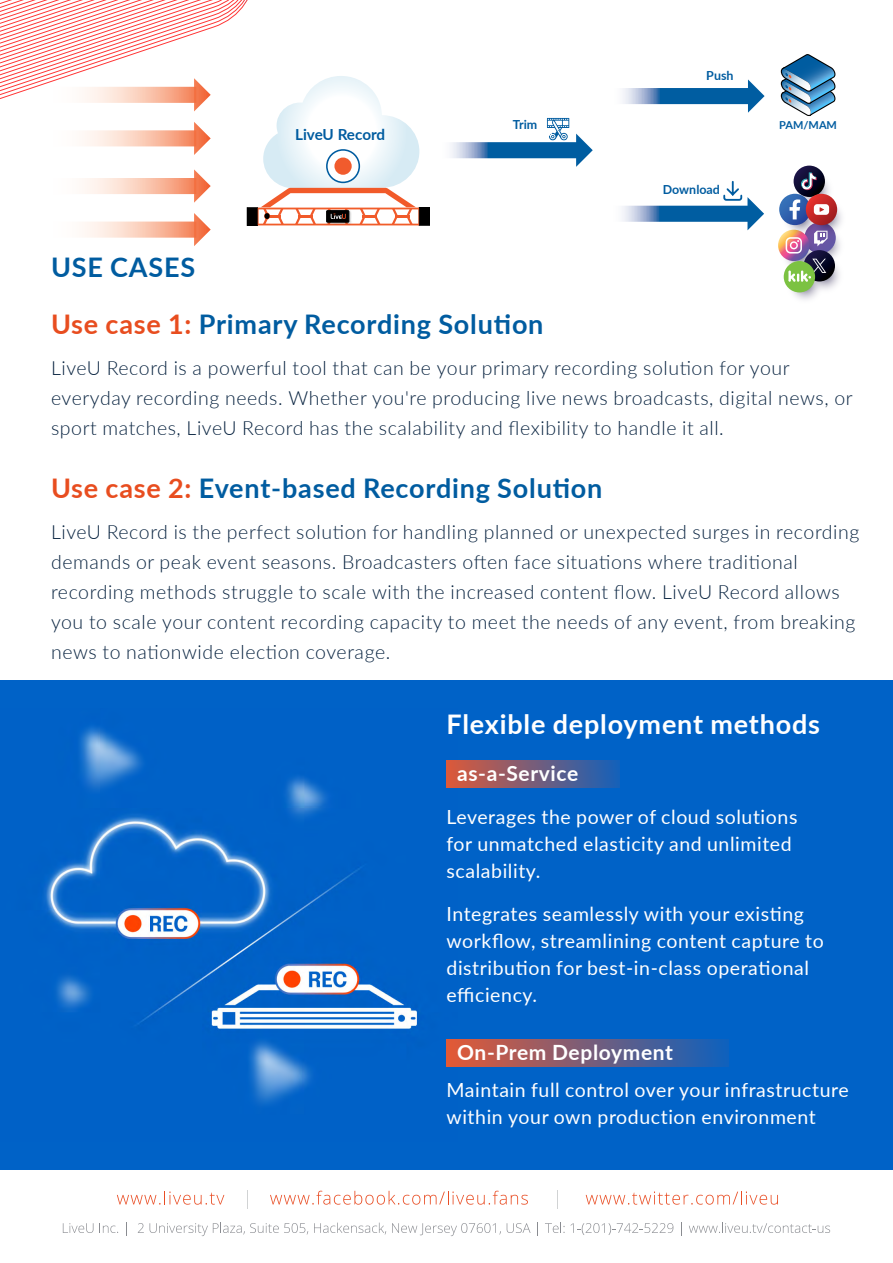
<style>
.page{position:relative;width:893px;height:1263px;background:#fff}
.page>*{position:absolute;margin:0;border:0;box-sizing:border-box;transform-origin:0 0}
.t1{font:700 27px/57px "Lato";letter-spacing:.03em;color:#005ca0}
.t2{font:700 27px "Lato";letter-spacing:.03em;color:#fff}
.t3{font:700 21px "Lato";letter-spacing:.03em;color:#fff}
.t4{font:300 19.5px/30px "Lato";letter-spacing:.03em;color:#082340}
.t5{font:19.5px/27px "Lato";letter-spacing:.03em;color:#fff}
.t6{font:700 15.3px "Lato";letter-spacing:-.01em;color:#005ca0}
.t7{font:700 12.45px "Lato";color:#005ca0}
.t8{font:700 10.95px "Lato";color:#005ca0}
.s1{color:#e84d1f}
</style>
<div class="page">
<div style="left:0;top:680px;width:893px;height:489px;background:#0062c7"></div>
<img style="left:44px;top:727px;width:373px;height:378px">
<svg style="left:63px;top:1223px;width:30px;height:10px"></svg>
<svg style="left:102px;top:1225px;width:16px;height:8px"></svg>
<svg style="left:126px;top:1222px;width:1px;height:14px"></svg>
<svg style="left:138px;top:1223px;width:6px;height:10px"></svg>
<svg style="left:150px;top:1222px;width:158px;height:14px"></svg>
<svg style="left:314px;top:1222px;width:72px;height:12px"></svg>
<svg style="left:392px;top:1223px;width:109px;height:13px"></svg>
<svg style="left:507px;top:1223px;width:24px;height:10px"></svg>
<svg style="left:537px;top:1222px;width:1px;height:14px"></svg>
<svg style="left:545px;top:1222px;width:128px;height:13px"></svg>
<svg style="left:681px;top:1222px;width:1px;height:14px"></svg>
<svg style="left:689px;top:1222px;width:141px;height:11px"></svg>
<svg style="left:117px;top:1191px;width:107px;height:14px"></svg>
<svg style="left:247px;top:1191px;width:1px;height:18px"></svg>
<svg style="left:270px;top:1191px;width:258px;height:14px"></svg>
<svg style="left:557px;top:1191px;width:1px;height:18px"></svg>
<svg style="left:586px;top:1191px;width:192px;height:14px"></svg>
<svg style="left:780px;top:54px;width:56px;height:62px"></svg>
<svg style="left:547px;top:118px;width:22px;height:22px"></svg>
<svg style="left:451px;top:142px;width:125px;height:16px;background:#3379b1"></svg>
<svg style="left:576px;top:134px;width:17px;height:33px"></svg>
<svg style="left:623px;top:88px;width:125px;height:16px;background:#3077b0"></svg>
<svg style="left:748px;top:79px;width:17px;height:34px"></svg>
<div style="left:419px;top:208px;width:10px;height:17px;background:#000"></div>
<div style="left:419px;top:208px;width:11px;height:17px;border:1px solid #000"></div>
<svg style="left:0;top:0;width:420px;height:246px"></svg>
<div style="left:334px;top:158px;width:18px;height:17px;background:#f15b2d;border-radius:50%"></div>
<svg style="left:806px;top:226px;width:39px;height:39px"></svg>
<svg style="left:804px;top:222px;width:32px;height:31px"></svg>
<svg style="left:814px;top:233px;width:13px;height:13px"></svg>
<svg style="left:779px;top:235px;width:40px;height:39px"></svg>
<svg style="left:778px;top:230px;width:31px;height:31px"></svg>
<svg style="left:786px;top:237px;width:16px;height:16px"></svg>
<svg style="left:781px;top:199px;width:39px;height:39px"></svg>
<svg style="left:779px;top:194px;width:32px;height:31px"></svg>
<svg style="left:789px;top:199px;width:11px;height:20px"></svg>
<svg style="left:795px;top:171px;width:39px;height:39px"></svg>
<svg style="left:794px;top:166px;width:31px;height:31px"></svg>
<svg style="left:801px;top:172px;width:16px;height:18px"></svg>
<svg style="left:805px;top:255px;width:39px;height:39px"></svg>
<svg style="left:804px;top:250px;width:31px;height:31px"></svg>
<svg style="left:807px;top:198px;width:39px;height:39px"></svg>
<svg style="left:806px;top:194px;width:31px;height:31px"></svg>
<svg style="left:814px;top:204px;width:15px;height:11px"></svg>
<svg style="left:785px;top:265px;width:39px;height:39px"></svg>
<div style="left:784px;top:261px;width:31px;height:31px;background:#7cc242;border-radius:50%"></div>
<svg style="left:788px;top:259px;width:38px;height:23px"></svg>
<svg style="left:622px;top:206px;width:100px;height:16px;background:#4080b6"></svg>
<svg style="left:722px;top:181px;width:42px;height:49px"></svg>
<div style="left:446px;top:760px;width:174px;height:28px;background:linear-gradient(to right,#de5938,#1561b9)"></div>
<div style="left:446px;top:1039px;width:283px;height:28px;background:linear-gradient(to right,#e55934,#0e61bd)"></div>
<p class="t6" style="left:295px;top:123px;width:92px">LiveU Record</p>
<p class="t7" style="left:513px;top:116px;width:26px">Trim</p>
<h1 class="t1" style="left:51px;top:238px;width:494px">USE CASES<br><span class="s1">Use case 1:</span> Primary Recording Solution</h1>
<p class="t7" style="left:706px;top:66px;width:29px">Push</p>
<p class="t7" style="left:663px;top:180px;width:59px">Download</p>
<p class="t8" style="left:779px;top:117px;width:59px">PAM/MAM</p>
<p class="t4" style="left:51px;top:352px;width:803px">LiveU Record is a powerful tool that can be your primary recording solution for your everyday recording needs. Whether you r e' producing live news broadcasts, digital news, or sport matches, LiveU Record has the scalability and flexibility to handle it all.</p>
<h1 class="t1" style="left:51px;top:458px;width:553px"><span class="s1">Use case 2:</span> Event-based Recording Solution</h1>
<p class="t4" style="left:51px;top:516px;width:810px">LiveU Record is the perfect solution for handling planned or unexpected surges in recording demands or peak event seasons. Broadcasters often face situations where traditional recording methods struggle to scale with the increased content flow. LiveU Record allows you to scale your content recording capacity to meet the needs of any event, from breaking news to nationwide election coverage.</p>
<h1 class="t2" style="left:446px;top:704px;width:375px">Flexible deployment methods</h1>
<p class="t3" style="left:457px;top:758px;width:123px">as -a- Service</p>
<p class="t5" style="left:446px;top:803px;width:352px">Leverages the power of cloud solutions for unmatched elasticity and unlimited scalability.</p>
<p class="t5" style="left:446px;top:899px;width:379px">Integrates seamlessly with your existing workflow, streamlining content capture to distribution for best-in-class operational efficiency.</p>
<p class="t3" style="left:457px;top:1037px;width:217px">On-Prem Deployment</p>
<p class="t5" style="left:446px;top:1075px;width:404px">Maintain full control over your infrastructure within your own production environment</p>
</div>
